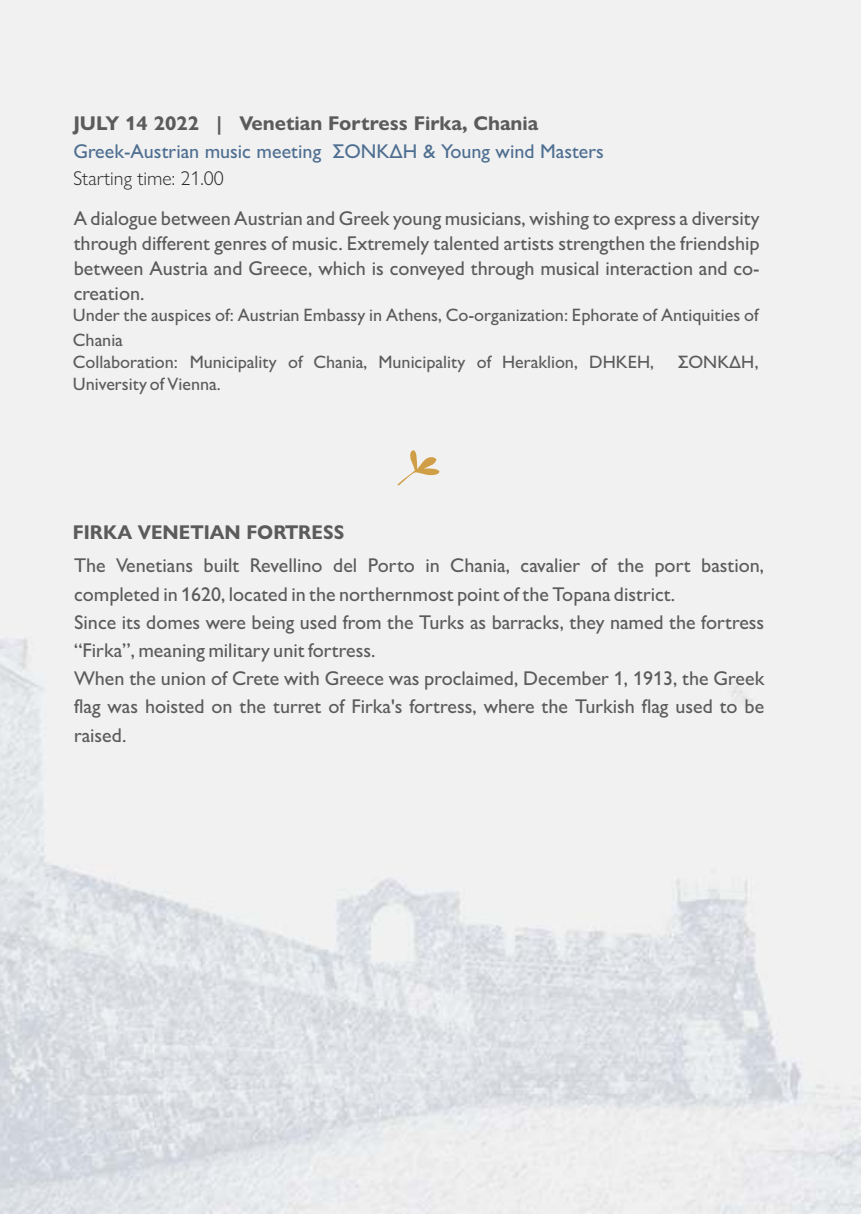
<style>
.page{position:relative;width:862px;height:1214px;background:#fff}
.page>*{position:absolute;margin:0;border:0;box-sizing:border-box;transform-origin:0 0}
.t1{font:20px/28.4px "Gill Sans Nova";color:#5b5b5b}
.t2{font:20px "Gill Sans Nova";color:#4e6e91}
.t3{font:700 20px "Gill Sans Nova";color:#5b5b5b}
.t4{font:700 20px "Gill Sans Nova";color:#5b5b5b;scale:.96 1}
.t5{font:300 20px "Gill Sans Nova";color:#2b2a29}
.t6{font:18px/25px "Gill Sans Nova";color:#5b5b5b}
</style>
<div class="page">
<svg style="left:397px;top:444px;width:42px;height:41px"></svg>
<p class="t3" style="left:73px;top:117px;width:466px">JULY 14 2022 | Venetian Fortress Firka, Chania</p>
<p class="t2" style="left:73px;top:144px;width:532px">Greek-Austrian music meeting ΣΟΝΚΔΗ &amp; Young wind Masters</p>
<p class="t5" style="left:73px;top:171px;width:152px">Starting time: 21.00</p>
<p class="t1" style="left:74px;top:207px;width:687px;line-height:25px;text-align:justify">A dialogue between Austrian and Greek young musicians, wishing to express a diversity through different genres of music. Extremely talented artists strengthen the friendship between Austria and Greece, which is conveyed through musical interaction and co&shy;creation.</p>
<p class="t6" style="left:73px;top:304px;width:687px">Under the auspices of: Austrian Embassy in Athens, Co-organization: Ephorate of Antiquities of<br>Chania</p>
<p class="t6" style="left:73px;top:351px;width:583px">Collaboration: Municipality of Chania, Municipality of Heraklion, DHKEH,</p>
<p class="t6" style="left:677px;top:351px;width:83px">ΣΟΝΚΔΗ,</p>
<p class="t6" style="left:73px;top:373px;width:149px">University of Vienna.</p>
<p class="t4" style="left:73px;top:525px;width:284px">FIRKA VENETIAN FORTRESS</p>
<p class="t1" style="left:74px;top:553px;width:692px">The Venetians built Revellino del Porto in Chania, cavalier of the port bastion, completed in 1620, located in the northernmost point of the Topana district.<br>Since its domes were being used from the Turks as barracks, they named the fortress “Firka”, meaning military unit fortress.<br>When the union of Crete with Greece was proclaimed, December 1, 1913, the Greek flag was hoisted on the turret of Firka's fortress, where the Turkish flag used to be raised.</p>
</div>
